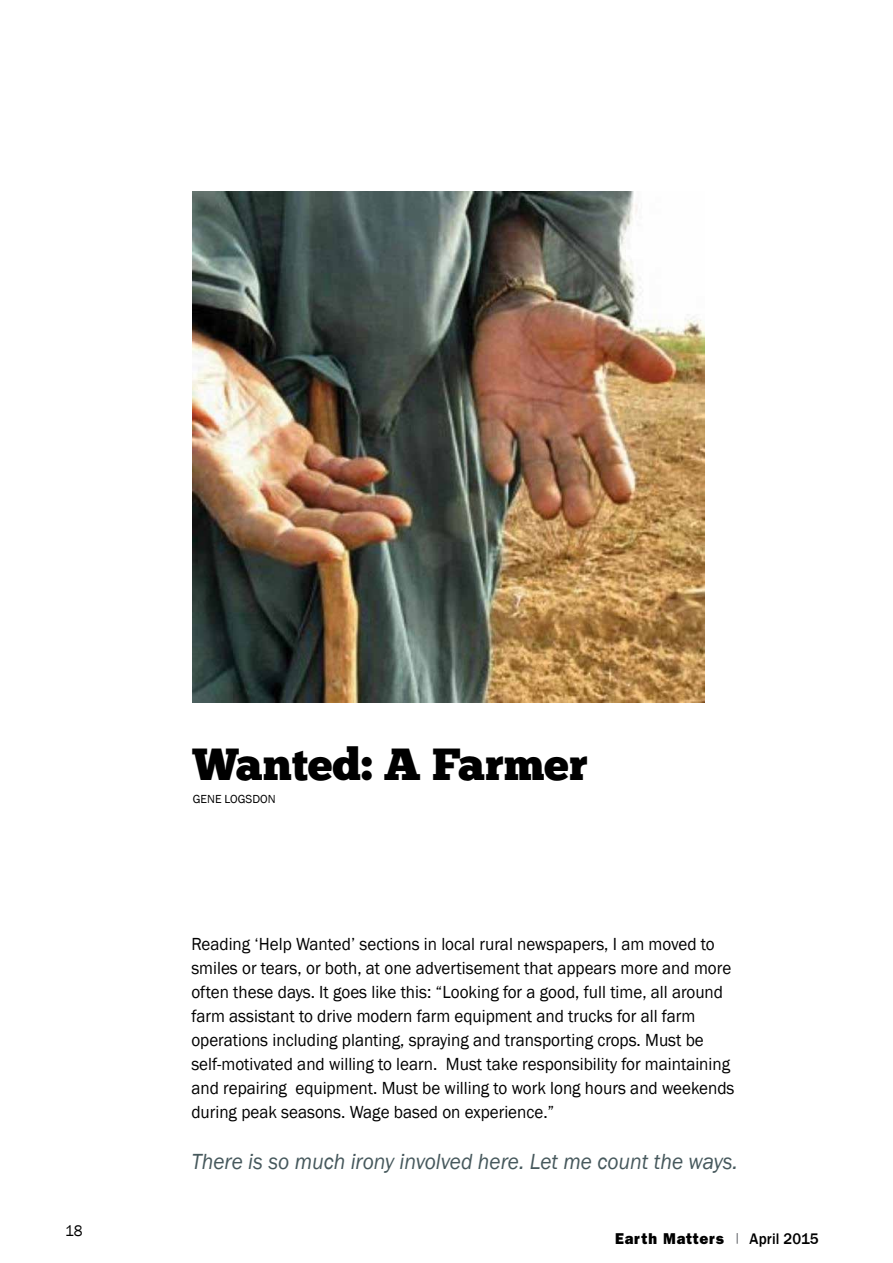
<style>
.page{position:relative;width:893px;height:1263px;background:#fff}
.page>*{position:absolute;margin:0;border:0;box-sizing:border-box;transform-origin:0 0}
.t1{font:45px "Chunk Five";color:#000}
.t2{font:italic 22.5px "Franklin Gothic";color:#46585c;scale:.95 1}
.t3{font:18px/24px "Franklin Gothic";color:#000;scale:.95 1}
.t4{font:800 15.75px "Franklin Gothic";letter-spacing:.05em;color:#000;scale:.95 1}
.t5{font:500 15.75px "Franklin Gothic";letter-spacing:.01em;color:#000;scale:.95 1}
.t6{font:15.75px "Franklin Gothic";color:#000;scale:.95 1}
.t7{font:12px "Franklin Gothic";color:#000}
</style>
<div class="page">
<svg style="left:736px;top:1233px;width:2px;height:11px"></svg>
<img style="left:193px;top:191px;width:511px;height:512px">
<p class="t6" style="left:65px;top:1221px;width:20px">18</p>
<h1 class="t1" style="left:193px;top:744px;width:396px">Wanted: A Farmer</h1>
<p class="t7" style="left:193px;top:792px;width:84px">GENE LOGSDON</p>
<p class="t3" style="left:191px;top:933px;width:573px">Reading ‘Help Wanted’ sections in local rural newspapers, I am moved to smiles or tears, or both, at one advertisement that appears more and more often these days. It goes like this: “Looking for a good, full time, all around farm assistant to drive modern farm equipment and trucks for all farm operations including planting, spraying and transporting crops. Must be self-motivated and willing to learn. Must take responsibility for maintaining and repairing equipment. Must be willing to work long hours and weekends during peak seasons. Wage based on experience.”</p>
<p class="t2" style="left:191px;top:1147px;width:577px">There is so much irony involved here. Let me count the ways.</p>
<p class="t4" style="left:615px;top:1229px;width:116px">Earth Matters</p>
<p class="t5" style="left:749px;top:1229px;width:74px">April 2015</p>
</div>
